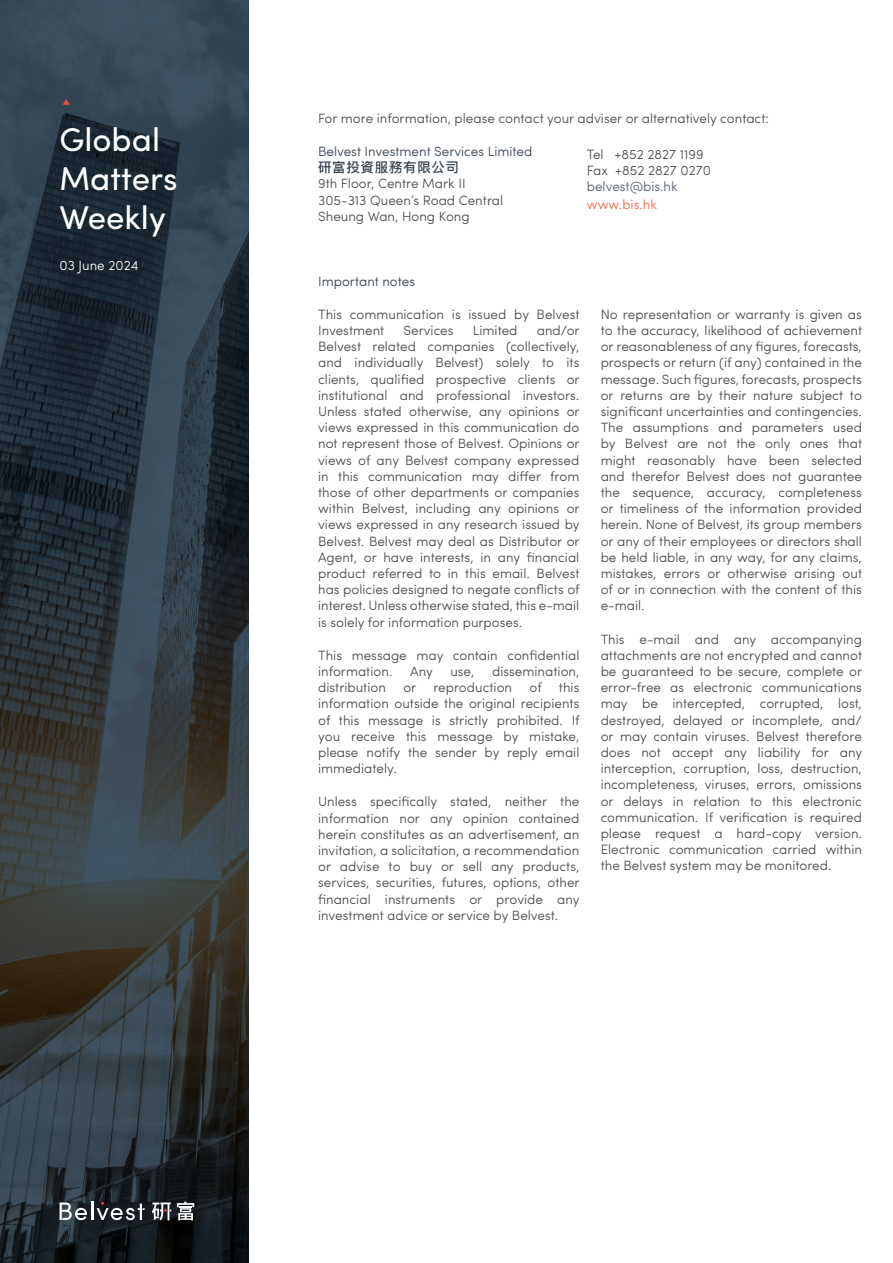
<style>
.page{position:relative;width:893px;height:1263px;background:#fff}
.page>*{position:absolute;margin:0;border:0;box-sizing:border-box;transform-origin:0 0}
.t1{font:33px/39px "Sofia Pro";color:#fff}
.Paragraph_Style_1{font:300 13.5px/16.2px "Sofia Pro";color:#4b4c4d;text-align:justify}
.Paragraph_Style_1-2{font:300 13.5px "Sofia Pro";color:#384451}
.t2{font:300 13.5px "Sofia Pro";color:#fff}
.Paragraph_Style_1-3{font:13.5px "Ping Fang HK Medium";letter-spacing:.05em;color:#384451}
.Paragraph_Style_1-4{font:300 13.5px "Sofia Pro";color:#f26753}
.s1{color:#56606b}
</style>
<div class="page">
<svg style="left:0;top:0;width:249px;height:1263px;background:#2c373f"></svg>
<svg style="left:63px;top:99px;width:7px;height:6px"></svg>
<svg style="left:177px;top:1201px;width:17px;height:19px"></svg>
<svg style="left:152px;top:1202px;width:19px;height:18px"></svg>
<svg style="left:60px;top:1201px;width:85px;height:19px"></svg>
<p class="t1" style="left:60px;top:118px;width:119px">Global<br>Matters<br>Weekly</p>
<p class="t2" style="left:60px;top:255px;width:81px">03 June 2024</p>
<p class="Paragraph_Style_1" style="left:318px;top:110px;width:452px">For more information, please contact your adviser or alternatively contact:</p>
<p class="Paragraph_Style_1-2" style="left:318px;top:141px;width:216px">Belvest Investment Services Limited</p>
<p class="Paragraph_Style_1-3" style="left:318px;top:159px;width:143px">研富投資服務有限公司</p>
<p class="Paragraph_Style_1" style="left:318px;top:175px;width:149px">9th Floor, Centre Mark II</p>
<p class="Paragraph_Style_1" style="left:318px;top:191px;width:187px">305-313 Queen’s Road Central</p>
<p class="Paragraph_Style_1" style="left:318px;top:207px;width:153px">Sheung Wan, Hong Kong</p>
<p class="Paragraph_Style_1" style="left:587px;top:145px;width:118px">Tel +852 2827 1199</p>
<p class="Paragraph_Style_1" style="left:587px;top:161px;width:126px">Fax +852 2827 0270 <span class="s1">belvest@bis.hk</span></p>
<p class="Paragraph_Style_1-4" style="left:587px;top:194px;width:72px">www.bis.hk</p>
<p class="Paragraph_Style_1-2" style="left:318px;top:271px;width:98px">Important notes</p>
<p class="Paragraph_Style_1" style="left:318px;top:305px;width:263px">This communication is issued by Belvest<br>Investment</p>
<p class="Paragraph_Style_1" style="left:318px;top:321px;width:263px;text-indent:219px">and/or Belvest related companies (collectively, and individually Belvest) solely to its clients, qualified prospective clients or institutional and professional investors.<br>Unless stated otherwise, any opinions or views expressed in this communication do not represent those of Belvest. Opinions or views of any Belvest company expressed in this communication may differ from those of other departments or companies within Belvest, including any opinions or views expressed in any research issued by Belvest. Belvest may deal as Distributor or Agent, or have interests, in any financial product referred to in this email. Belvest has policies designed to negate conflicts of interest. Unless otherwise stated, this e-mail is solely for information purposes.</p>
<p class="Paragraph_Style_1" style="left:318px;top:646px;width:263px">This message may contain confidential information.</p>
<p class="Paragraph_Style_1" style="left:403px;top:321px;width:52px">Services</p>
<p class="Paragraph_Style_1" style="left:473px;top:321px;width:46px">Limited</p>
<p class="Paragraph_Style_1" style="left:410px;top:662px;width:24px">Any</p>
<p class="Paragraph_Style_1" style="left:450px;top:662px;width:26px">use,</p>
<p class="Paragraph_Style_1" style="left:492px;top:662px;width:89px">dissemination,</p>
<p class="Paragraph_Style_1" style="left:318px;top:678px;width:263px;text-indent:241px">this information outside the original recipients of this message is strictly prohibited. If you receive this message by mistake, please notify the sender by reply email immediately.</p>
<p class="Paragraph_Style_1" style="left:318px;top:793px;width:263px">Unless specifically stated, neither the information nor any opinion contained herein constitutes as an advertisement, an invitation, a solicitation, a recommendation or advise to buy or sell any products, services, securities, futures, options, other financial instruments or provide any investment advice or service by Belvest.</p>
<p class="Paragraph_Style_1" style="left:318px;top:678px;width:69px">distribution</p>
<p class="Paragraph_Style_1" style="left:403px;top:678px;width:15px">or</p>
<p class="Paragraph_Style_1" style="left:433px;top:678px;width:80px">reproduction</p>
<p class="Paragraph_Style_1" style="left:529px;top:678px;width:14px">of</p>
<p class="Paragraph_Style_1" style="left:601px;top:305px;width:263px">No representation or warranty is given as to the accuracy, likelihood of achievement or reasonableness of any figures, forecasts, prospects or return (if any) contained in the message. Such figures, forecasts, prospects or returns are by their nature subject to significant uncertainties and contingencies.<br>The assumptions and parameters used by Belvest are not the only ones that might reasonably have been selected and therefor Belvest does not guarantee the sequence, accuracy, completeness or timeliness of the information provided herein. None of Belvest, its group members or any of their employees or directors shall be held liable, in any way, for any claims, mistakes, errors or otherwise arising out of or in connection with the content of this e-mail.</p>
<p class="Paragraph_Style_1" style="left:601px;top:630px;width:263px">This e-mail and any accompanying attachments are not encrypted and cannot be guaranteed to be secure, complete or error-free as electronic communications may be intercepted, corrupted, lost, destroyed, delayed or incomplete, and/ or may contain viruses. Belvest therefore does not accept any liability for any interception, corruption, loss, destruction, incompleteness, viruses, errors, omissions or delays in relation to this electronic communication. If verification is required please request a hard-copy version.<br>Electronic communication carried within the Belvest system may be monitored.</p>
</div>
